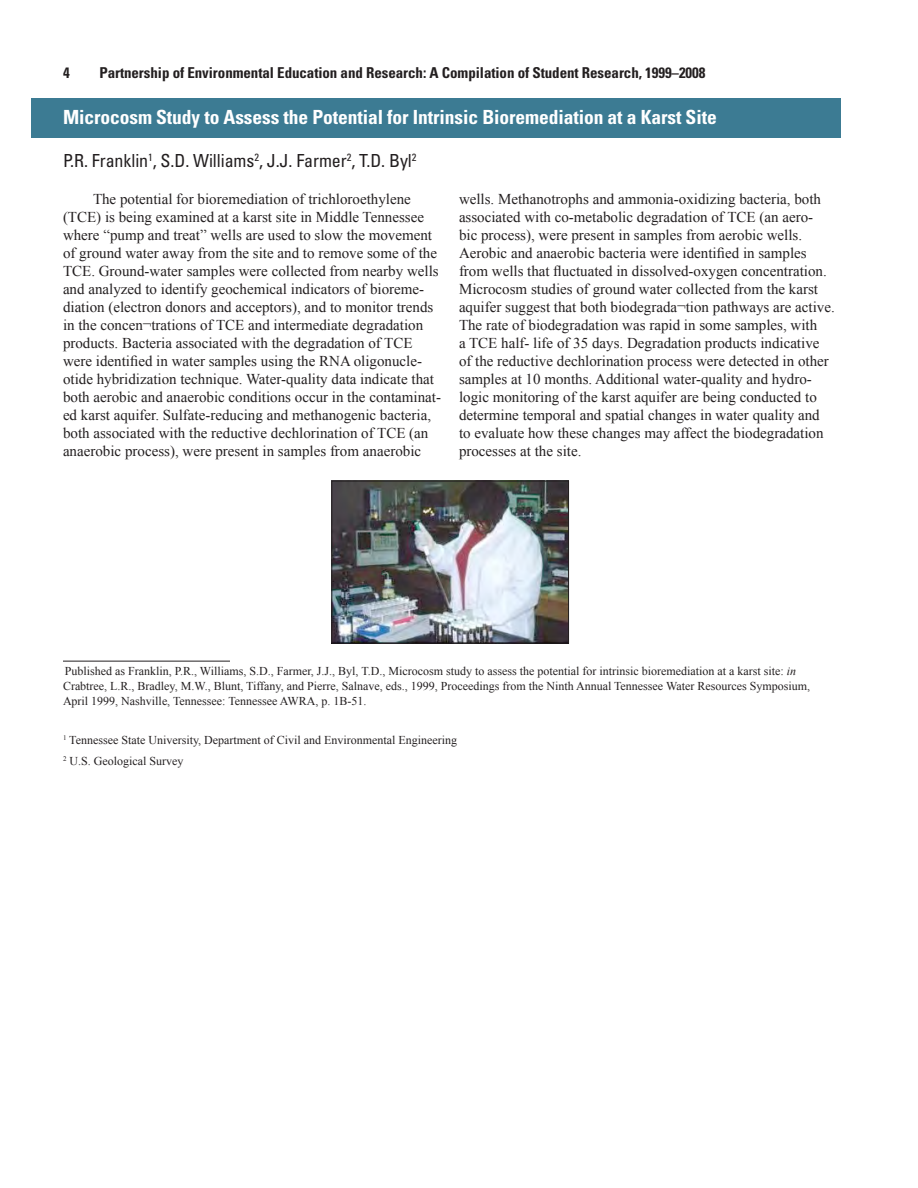
<style>
.page{position:relative;width:918px;height:1188px;background:#fff}
.page>*{position:absolute;margin:0;border:0;box-sizing:border-box;transform-origin:0 0}
.Heading_2{font:700 condensed 19.5px "Univers";letter-spacing:-.005em;color:#fff}
.Heading_2-2{font:condensed 18px "Univers";letter-spacing:-.005em;color:#231f20}
.t1{font:15px/18px "Times New Roman";color:#231f20}
.t2{font:700 condensed 15px "Univers";letter-spacing:-.005em;color:#231f20}
.Footnote{font:12px/15px "Times New Roman";color:#231f20}
.s1{font-style:italic}
</style>
<div class="page">
<div style="left:31px;top:99px;width:810px;height:39px;background:#3c7b93"></div>
<img style="left:333px;top:483px;width:234px;height:159px">
<div style="left:331px;top:481px;width:238px;height:163px;border:1px solid #231f20"></div>
<hr style="left:63px;top:661px;width:167px;height:1px;background:#231f20">
<p class="t2" style="left:63px;top:63px;width:8px">4</p>
<p class="t2" style="left:99px;top:63px;width:608px">Partnership of Environmental Education and Research: A Compilation of Student Research, 1999–2008</p>
<p class="Heading_2" style="left:63px;top:105px;width:655px">Microcosm Study to Assess the Potential for Intrinsic Bioremediation at a Karst Site</p>
<p class="Heading_2-2" style="left:63px;top:149px;width:355px">P.R. Franklin<sup>1</sup>, S.D. Williams<sup>2</sup>, J.J. Farmer<sup>2</sup>, T.D. Byl<sup>2</sup></p>
<p class="t1" style="left:63px;top:190px;width:379px;text-indent:30px">The potential for bioremediation of trichloroethylene (TCE) is being examined at a karst site in Middle Tennessee where “pump and treat” wells are used to slow the movement of ground water away from the site and to remove some of the TCE. Ground-water samples were collected from nearby wells and analyzed to identify geochemical indicators of bioreme&shy;diation (electron donors and acceptors), and to monitor trends in the concen¬trations of TCE and intermediate degradation products. Bacteria associated with the degradation of TCE were identified in water samples using the RNA oligonucle&shy;otide hybridization technique. Water-quality data indicate that both aerobic and anaerobic conditions occur in the contaminat&shy;ed karst aquifer. Sulfate-reducing and methanogenic bacteria, both associated with the reductive dechlorination of TCE (an anaerobic process), were present in samples from anaerobic</p>
<p class="t1" style="left:459px;top:190px;width:377px">wells. Methanotrophs and ammonia-oxidizing bacteria, both associated with co-metabolic degradation of TCE (an aero&shy;bic process), were present in samples from aerobic wells.<br>Aerobic and anaerobic bacteria were identified in samples from wells that fluctuated in dissolved-oxygen concentration.<br>Microcosm studies of ground water collected from the karst aquifer suggest that both biodegrada¬tion pathways are active.<br>The rate of biodegradation was rapid in some samples, with<br>a TCE half- life of 35 days. Degradation products indicative of the reductive dechlorination process were detected in other samples at 10 months. Additional water-quality and hydro&shy;logic monitoring of the karst aquifer are being conducted to determine temporal and spatial changes in water quality and to evaluate how these changes may affect the biodegradation processes at the site.</p>
<p class="Footnote" style="left:63px;top:663px;width:749px">Published as Franklin, P.R., Williams, S.D., Farmer, J.J., Byl, T.D., Microcosm study to assess the potential for intrinsic bioremediation at a karst site: <span class="s1">in<br></span>Crabtree, L.R., Bradley, M.W., Blunt, Tiffany, and Pierre, Salnave, eds., 1999, Proceedings from the Ninth Annual Tennessee Water Resources Symposium,<br>April 1999, Nashville, Tennessee: Tennessee AWRA, p. 1B-51.</p>
<p class="Footnote" style="left:63px;top:732px;width:396px"><sup>1</sup> Tennessee State University, Department of Civil and Environmental Engineering</p>
<p class="Footnote" style="left:63px;top:753px;width:122px"><sup>2</sup> U.S. Geological Survey</p>
</div>
